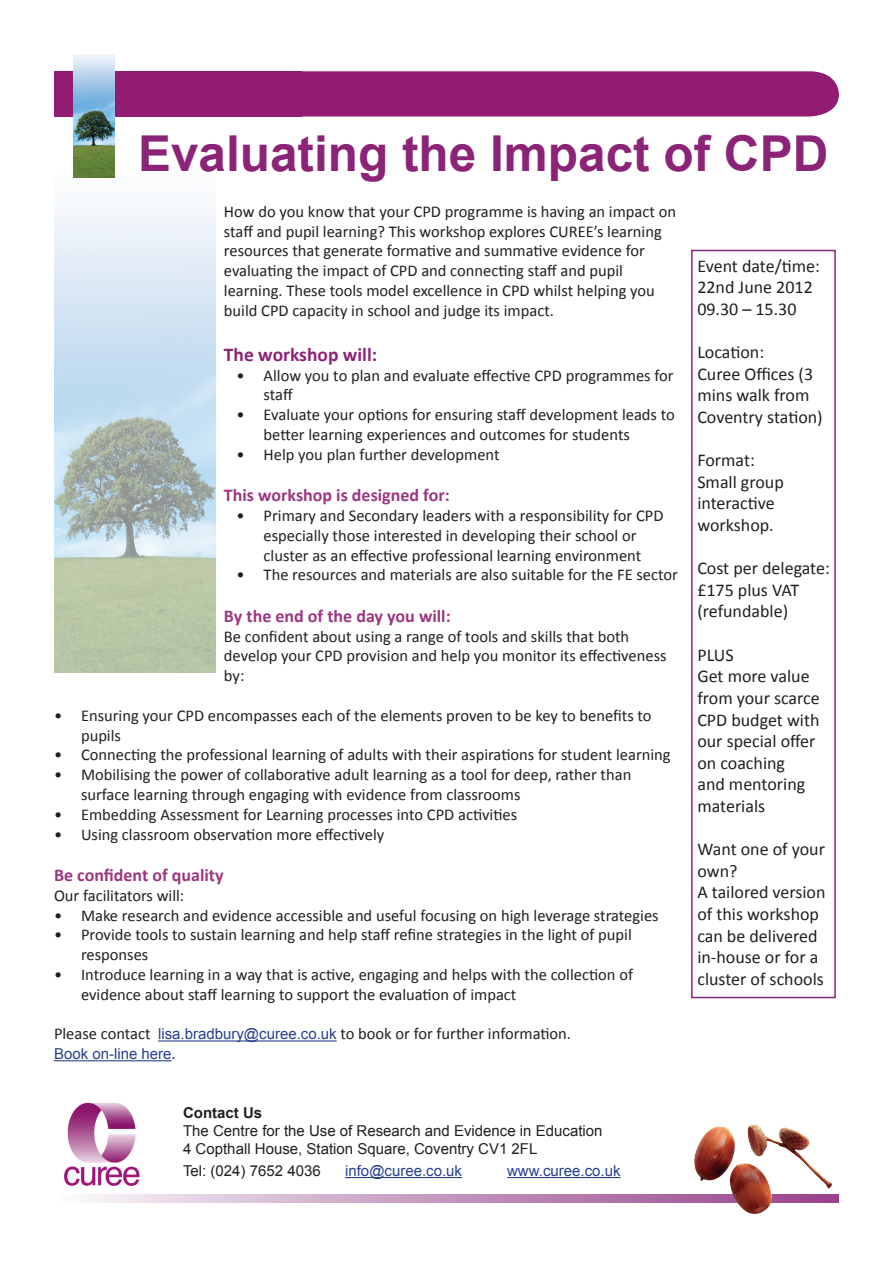
<style>
.page{position:relative;width:893px;height:1263px;background:#fff}
.page>*{position:absolute;margin:0;border:0;box-sizing:border-box;transform-origin:0 0}
.t1{font:700 49.5px "Arial";color:#8b2476}
.Paragraph_Style_1{font:700 19.5px "Calibri";color:#8b2476}
.t2{font:18px/21.6px "Calibri";color:#231f20}
.Paragraph_Style_1-2{font:700 18px "Calibri";color:#9c3680}
.Paragraph_Style_1-3{font:16.5px/19.8px "Calibri";color:#231f20}
.t3{font:15px "Arial";color:#231f20}
.Paragraph_Style_1-4{font:15px "Arial";color:#253f8e}
.t4{font:700 15px "Arial";color:#231f20}
.s1{font-family:"Arial";font-size:15px;color:#253f8e}
.s2{font-family:"Calibri";font-size:16.5px;color:#231f20}
</style>
<div class="page">
<img style="left:64px;top:1102px;width:76px;height:84px">
<img style="left:54px;top:173px;width:161px;height:499px">
<div style="left:302px;top:71px;width:537px;height:46px;background:#921c72"></div>
<div style="left:54px;top:71px;width:248px;height:46px;background:#921c72"></div>
<img style="left:74px;top:54px;width:41px;height:124px">
<svg style="left:88px;top:1195px;width:751px;height:7px;background:#cba4c6"></svg>
<img style="left:693px;top:1124px;width:139px;height:90px">
<hr style="left:345px;top:1177px;width:117px;height:1px;background:#253f8e">
<hr style="left:507px;top:1177px;width:113px;height:1px;background:#253f8e">
<hr style="left:158px;top:1040px;width:179px;height:1px;background:#253f8e">
<hr style="left:54px;top:1060px;width:118px;height:1px;background:#253f8e">
<div style="left:691px;top:250px;width:145px;height:748px;border:2px solid #8b2476"></div>
<p class="t1" style="left:138px;top:120px;width:692px">Evaluating the Impact of CPD</p>
<p class="Paragraph_Style_1-3" style="left:224px;top:201px;width:454px">How do you know that your CPD programme is having an impact on staff and pupil learning? This workshop explores CUREE’s learning resources that generate formative and summative evidence for evaluating the impact of CPD and connecting staff and pupil learning. These tools model excellence in CPD whilst helping you build CPD capacity in school and judge its impact.</p>
<p class="Paragraph_Style_1" style="left:224px;top:342px;width:155px">The workshop will:</p>
<p class="Paragraph_Style_1-3" style="left:264px;top:365px;width:411px">Allow you to plan and evaluate effective CPD programmes for staff</p>
<p class="Paragraph_Style_1-3" style="left:264px;top:405px;width:413px">Evaluate your options for ensuring staff development leads to better learning experiences and outcomes for students</p>
<p class="Paragraph_Style_1-3" style="left:264px;top:444px;width:238px">Help you plan further development</p>
<p class="Paragraph_Style_1-2" style="left:224px;top:484px;width:227px">This workshop is designed for:</p>
<p class="Paragraph_Style_1-3" style="left:264px;top:506px;width:401px">Primary and Secondary leaders with a responsibility for CPD especially those interested in developing their school or cluster as an effective professional learning environment</p>
<p class="Paragraph_Style_1-3" style="left:264px;top:565px;width:416px">The resources and materials are also suitable for the FE sector</p>
<p class="Paragraph_Style_1-2" style="left:224px;top:604px;width:228px">By the end of the day you will:</p>
<p class="Paragraph_Style_1-3" style="left:224px;top:626px;width:444px">Be confident about using a range of tools and skills that both develop your CPD provision and help you monitor its effectiveness by:</p>
<p class="Paragraph_Style_1-3" style="left:81px;top:705px;width:572px">Ensuring your CPD encompasses each of the elements proven to be key to benefits to pupils</p>
<p class="Paragraph_Style_1-3" style="left:81px;top:745px;width:591px">Connecting the professional learning of adults with their aspirations for student learning</p>
<p class="Paragraph_Style_1-3" style="left:81px;top:765px;width:552px">Mobilising the power of collaborative adult learning as a tool for deep, rather than surface learning through engaging with evidence from classrooms</p>
<p class="Paragraph_Style_1-3" style="left:81px;top:804px;width:438px">Embedding Assessment for Learning processes into CPD activities</p>
<p class="Paragraph_Style_1-3" style="left:81px;top:824px;width:305px">Using classroom observation more effectively</p>
<p class="Paragraph_Style_1-2" style="left:54px;top:863px;width:171px">Be confident of quality</p>
<p class="Paragraph_Style_1-3" style="left:54px;top:885px;width:132px">Our facilitators will:</p>
<p class="Paragraph_Style_1-3" style="left:81px;top:905px;width:579px">Make research and evidence accessible and useful focusing on high leverage strategies</p>
<p class="Paragraph_Style_1-3" style="left:81px;top:925px;width:552px">Provide tools to sustain learning and help staff refine strategies in the light of pupil responses</p>
<p class="Paragraph_Style_1-3" style="left:81px;top:965px;width:554px">Introduce learning in a way that is active, engaging and helps with the collection of evidence about staff learning to support the evaluation of impact</p>
<p class="Paragraph_Style_1-3" style="left:54px;top:1024px;width:519px">Please contact <span class="s1">lisa.bradbury@curee.co.uk</span> to book or for further information.</p>
<p class="Paragraph_Style_1-4" style="left:54px;top:1044px;width:123px">Book on-line here<span class="s2">.</span></p>
<p class="Paragraph_Style_1-3" style="left:237px;top:365px;width:10px">•</p>
<p class="Paragraph_Style_1-3" style="left:237px;top:405px;width:10px">•</p>
<p class="Paragraph_Style_1-3" style="left:237px;top:444px;width:10px">•</p>
<p class="Paragraph_Style_1-3" style="left:237px;top:506px;width:10px">•</p>
<p class="Paragraph_Style_1-3" style="left:237px;top:565px;width:10px">•</p>
<p class="Paragraph_Style_1-3" style="left:54px;top:705px;width:10px">•</p>
<p class="Paragraph_Style_1-3" style="left:54px;top:745px;width:10px">• •</p>
<p class="Paragraph_Style_1-3" style="left:54px;top:804px;width:10px">• •</p>
<p class="Paragraph_Style_1-3" style="left:54px;top:905px;width:10px">• •</p>
<p class="Paragraph_Style_1-3" style="left:54px;top:965px;width:10px">•</p>
<p class="t4" style="left:183px;top:1103px;width:81px">Contact Us</p>
<p class="t3" style="left:183px;top:1121px;width:421px">The Centre for the Use of Research and Evidence in Education</p>
<p class="t3" style="left:183px;top:1139px;width:356px">4 Copthall House, Station Square, Coventry CV1 2FL</p>
<p class="t3" style="left:183px;top:1161px;width:139px">Tel: (024) 7652 4036</p>
<p class="Paragraph_Style_1-4" style="left:345px;top:1161px;width:118px">info@curee.co.uk</p>
<p class="Paragraph_Style_1-4" style="left:507px;top:1161px;width:115px">www.curee.co.uk</p>
<p class="t2" style="left:697px;top:255px;width:124px">Event date/time:</p>
<p class="t2" style="left:697px;top:277px;width:117px">22nd June 2012</p>
<p class="t2" style="left:697px;top:298px;width:101px">09.30 – 15.30</p>
<p class="t2" style="left:697px;top:341px;width:68px">Location:</p>
<p class="t2" style="left:697px;top:363px;width:127px">Curee Offices (3 mins walk from<br>Coventry station)</p>
<p class="t2" style="left:697px;top:449px;width:59px">Format:</p>
<p class="t2" style="left:697px;top:471px;width:88px">Small group interactive workshop.</p>
<p class="t2" style="left:697px;top:557px;width:134px">Cost per delegate:</p>
<p class="t2" style="left:697px;top:579px;width:103px">£175 plus VAT (refundable)</p>
<p class="t2" style="left:697px;top:644px;width:38px">PLUS</p>
<p class="t2" style="left:697px;top:665px;width:124px">Get more value from your scarce<br>CPD budget with our special offer on coaching<br>and mentoring materials</p>
<p class="t2" style="left:697px;top:838px;width:129px">Want one of your own?</p>
<p class="t2" style="left:697px;top:881px;width:130px">A tailored version of this workshop can be delivered in-house or for a cluster of schools</p>
</div>
